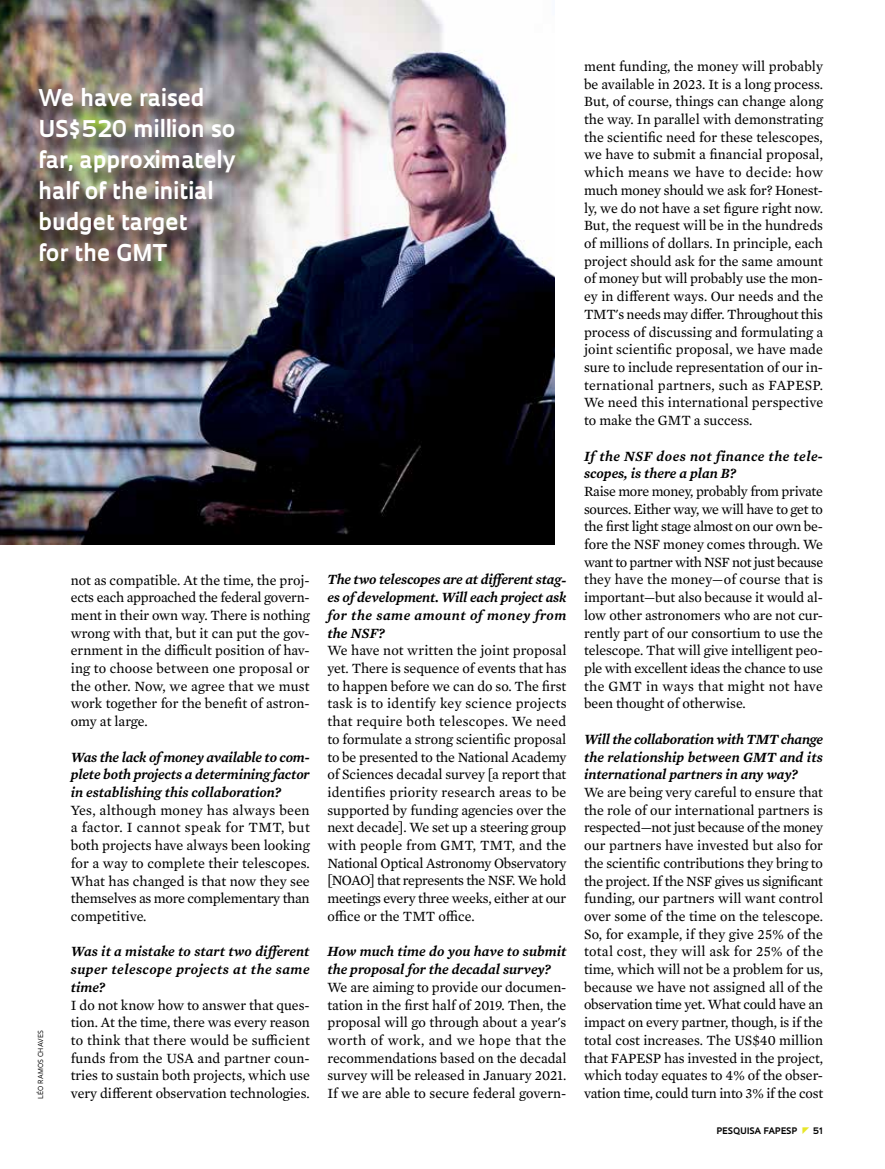
<style>
.page{position:relative;width:885px;height:1169px;background:#fff}
.page>*{position:absolute;margin:0;border:0;box-sizing:border-box;transform-origin:0 0}
.t1{font:700 22.5px/31px "Oculum";color:#fff}
.t2{font:14.4px/17.7px "Mercury Text G2";color:#000;text-align:justify}
.t3{font:italic 600 14.4px/17.7px "Mercury Text G2";color:#000;text-align:justify}
.t4{font:italic 600 14.4px/17.7px "Mercury Text G2";letter-spacing:.03em;color:#000}
.t5{font:700 8.7px "Oculum";letter-spacing:.015em;color:#000}
.t6{font:6.75px "Oculum";letter-spacing:.02em;color:#000}
</style>
<div class="page">
<img style="left:0;top:0;width:555px;height:544px">
<div style="left:42px;top:91px;width:211px;height:189px;background:#000;opacity:.75"></div>
<h1 class="t1" style="left:38px;top:81px;width:198px">We have raised<br>US$520 million so far, approximately half of the initial budget target<br>for the GMT</h1>
<p class="t6" style="left:36px;top:1098px;width:70px;rotate:-90deg">LÉO RAMOS CHAVES</p>
<p class="t2" style="left:71px;top:570px;width:241px">not as compatible. At the time, the proj&shy;ects each approached the federal govern&shy;ment in their own way. There is nothing wrong with that, but it can put the gov&shy;ernment in the difficult position of hav&shy;ing to choose between one proposal or the other. Now, we agree that we must work together for the benefit of astron&shy;omy at large.</p>
<p class="t3" style="left:71px;top:747px;width:240px">Was the lack of money available to com&shy;plete both projects a determining factor in establishing this collaboration?</p>
<p class="t2" style="left:71px;top:800px;width:241px">Yes, although money has always been a factor. I cannot speak for TMT, but both projects have always been looking for a way to complete their telescopes.<br>What has changed is that now they see themselves as more complementary than competitive.</p>
<p class="t3" style="left:71px;top:942px;width:240px">Was it a mistake to start two different super telescope projects at the same time?</p>
<p class="t2" style="left:71px;top:995px;width:241px">I do not know how to answer that ques&shy;tion. At the time, there was every reason to think that there would be sufficient funds from the USA and partner coun&shy;tries to sustain both projects, which use very different observation technologies.</p>
<p class="t3" style="left:327px;top:570px;width:241px">The two telescopes are at different stag&shy;es of development. Will each project ask for the same amount of money from the NSF?</p>
<p class="t2" style="left:327px;top:641px;width:241px">We have not written the joint proposal yet. There is sequence of events that has to happen before we can do so. The first task is to identify key science projects that require both telescopes. We need to formulate a strong scientific proposal to be presented to the National Academy of Sciences decadal survey [a report that identifies priority research areas to be supported by funding agencies over the next decade]. We set up a steering group with people from GMT, TMT, and the National Optical Astronomy Observatory [NOAO] that represents the NSF. We hold meetings every three weeks, either at our office or the TMT office.</p>
<p class="t3" style="left:327px;top:942px;width:241px">How much time do you have to submit the proposal for the decadal survey?</p>
<p class="t2" style="left:327px;top:977px;width:240px">We are aiming to provide our documen&shy;tation in the first half of 2019. Then, the proposal will go through about a year's worth of work, and we hope that the recommendations based on the decadal survey will be released in January 2021.<br>If we are able to secure federal govern-</p>
<p class="t2" style="left:584px;top:56px;width:241px">ment funding, the money will probably be available in 2023. It is a long process.<br>But, of course, things can change along the way. In parallel with demonstrating the scientific need for these telescopes, we have to submit a financial proposal, which means we have to decide: how much money should we ask for? Honest&shy;ly, we do not have a set figure right now.<br>But, the request will be in the hundreds of millions of dollars. In principle, each project should ask for the same amount of money but will probably use the mon&shy;ey in different ways. Our needs and the TMT's needs may differ. Throughout this process of discussing and formulating a joint scientific proposal, we have made sure to include representation of our in&shy;ternational partners, such as FAPESP.<br>We need this international perspective to make the GMT a success.</p>
<p class="t4" style="left:584px;top:446px;width:240px">If the NSF does not finance the tele&shy;scopes, is there a plan B?</p>
<p class="t2" style="left:584px;top:481px;width:241px">Raise more money, probably from private sources. Either way, we will have to get to the first light stage almost on our own be&shy;fore the NSF money comes through. We want to partner with NSF not just because they have the money—of course that is important—but also because it would al&shy;low other astronomers who are not cur&shy;rently part of our consortium to use the telescope. That will give intelligent peo&shy;ple with excellent ideas the chance to use the GMT in ways that might not have been thought of otherwise.</p>
<p class="t3" style="left:584px;top:729px;width:241px">Will the collaboration with TMT change the relationship between GMT and its international partners in any way?</p>
<p class="t2" style="left:584px;top:782px;width:241px">We are being very careful to ensure that the role of our international partners is respected—not just because of the money our partners have invested but also for the scientific contributions they bring to the project. If the NSF gives us significant funding, our partners will want control over some of the time on the telescope.<br>So, for example, if they give 25% of the total cost, they will ask for 25% of the time, which will not be a problem for us, because we have not assigned all of the observation time yet. What could have an impact on every partner, though, is if the total cost increases. The US$40 million that FAPESP has invested in the project, which today equates to 4% of the obser&shy;vation time, could turn into 3% if the cost</p>
<p class="t5" style="left:716px;top:1124px;width:82px">PESQUISA FAPESP</p>
<p class="t5" style="left:813px;top:1124px;width:12px">51</p>
</div>
